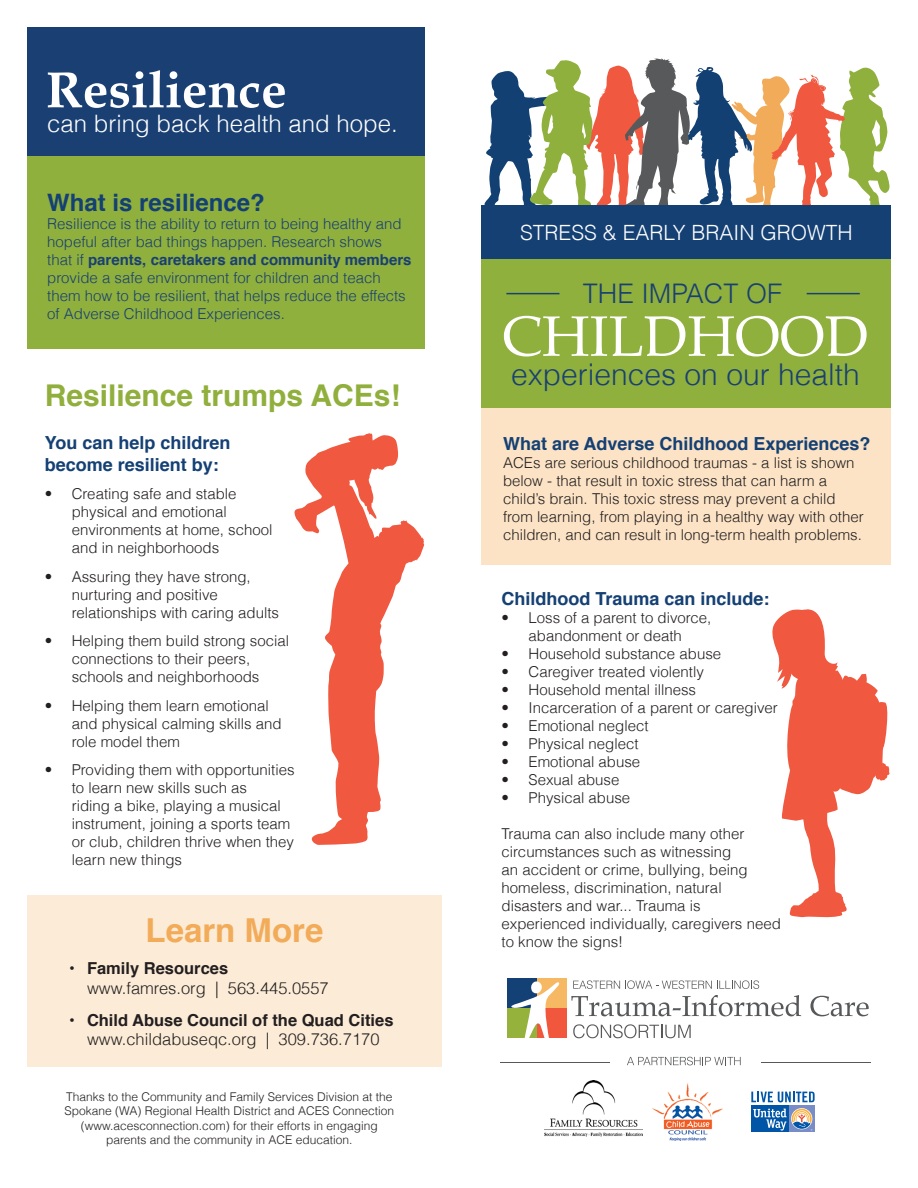
<style>
.page{position:relative;width:918px;height:1188px;background:#fff}
.page>*{position:absolute;margin:0;border:0;box-sizing:border-box;transform-origin:0 0}
.t1{font:57px "Book Antiqua";color:#fff}
.t2{font:700 51px "Book Antiqua";color:#fff}
.t3{font:700 33px "Helvetica";color:#f2ab59}
.t4{font:300 30px "Helvetica";color:#1a4073}
.t5{font:700 30px "Helvetica";color:#90af3c}
.t6{font:300 27px "Helvetica";color:#1a4073}
.t7{font:300 24px "Helvetica";color:#fff}
.t8{font:700 24px "Helvetica";color:#144074}
.t9{font:300 21px "Helvetica";color:#fff}
.t10{font:700 18px/21.6px "Helvetica";color:#144074}
.t11{font:700 16.5px/19.8px "Helvetica";color:#231f20;text-align:center}
.t12{font:300 16.5px/19.8px "Helvetica";color:#231f20}
.t13{font:300 15px/18px "Helvetica";color:#231f20}
.t14{font:300 15px/18px "Helvetica";color:#1a4073}
.t15{font:300 12px/14.4px "Helvetica";color:#231f20;text-align:center}
.s1{font-weight:700}
.s2{font-weight:300}
</style>
<div class="page">
<svg style="left:484px;top:59px;width:406px;height:146px"></svg>
<div style="left:482px;top:256px;width:409px;height:157px;background:#8fb03d"></div>
<div style="left:482px;top:408px;width:409px;height:157px;background:#fce3c5"></div>
<div style="left:482px;top:205px;width:409px;height:54px;background:#144074"></div>
<img style="left:545px;top:1081px;width:97px;height:55px">
<img style="left:652px;top:1083px;width:71px;height:58px">
<svg style="left:627px;top:1057px;width:114px;height:8px"></svg>
<div style="left:507px;top:978px;width:30px;height:29px;background:#134175"></div>
<div style="left:537px;top:978px;width:30px;height:29px;background:#f7b864"></div>
<div style="left:507px;top:1008px;width:30px;height:30px;background:#94b23c"></div>
<div style="left:537px;top:1008px;width:30px;height:30px;background:#f0573d"></div>
<svg style="left:511px;top:981px;width:48px;height:57px"></svg>
<svg style="left:571px;top:995px;width:230px;height:21px"></svg>
<svg style="left:810px;top:996px;width:59px;height:20px"></svg>
<svg style="left:573px;top:980px;width:186px;height:9px"></svg>
<svg style="left:573px;top:1024px;width:118px;height:14px"></svg>
<hr style="left:500px;top:1062px;width:110px;height:1px;background:#57585a">
<hr style="left:761px;top:1062px;width:110px;height:1px;background:#57585a">
<svg style="left:751px;top:1091px;width:64px;height:15px"></svg>
<svg style="left:751px;top:1092px;width:64px;height:10px"></svg>
<svg style="left:789px;top:1106px;width:26px;height:26px"></svg>
<div style="left:751px;top:1106px;width:38px;height:26px;background:#0155a7"></div>
<svg style="left:753px;top:1109px;width:59px;height:22px"></svg>
<hr style="left:506px;top:293px;width:54px;height:1px;background:#1a4073">
<hr style="left:807px;top:293px;width:53px;height:1px;background:#1a4073">
<svg style="left:772px;top:609px;width:118px;height:308px"></svg>
<div style="left:27px;top:156px;width:397px;height:193px;background:#8fb03d"></div>
<div style="left:27px;top:27px;width:397px;height:129px;background:#1a4073"></div>
<div style="left:27px;top:896px;width:415px;height:171px;background:#fcecd7"></div>
<svg style="left:295px;top:433px;width:129px;height:412px"></svg>
<p class="t2" style="left:46px;top:55px;width:242px">Resilience</p>
<p class="t7" style="left:47px;top:108px;width:352px">can bring back health and hope.</p>
<p class="t8" style="left:47px;top:183px;width:219px">What is resilience?</p>
<p class="t14" style="left:47px;top:214px;width:366px">Resilience is the ability to return to being healthy and hopeful after bad things happen. Research shows<br>that if <span class="s1">parents, caretakers and community members </span>provide a safe environment for children and teach them how to be resilient, that helps reduce the effects of Adverse Childhood Experiences.</p>
<p class="t5" style="left:45px;top:371px;width:357px">Resilience trumps ACEs!</p>
<p class="t10" style="left:45px;top:432px;width:187px">You can help children become resilient by:</p>
<p class="t13" style="left:72px;top:485px;width:202px;text-indent:-27px">• Creating safe and stable physical and emotional environments at home, school and in neighborhoods</p>
<p class="t13" style="left:72px;top:567px;width:209px;text-indent:-27px">• Assuring they have strong, nurturing and positive relationships with caring adults</p>
<p class="t13" style="left:72px;top:632px;width:219px;text-indent:-27px">• Helping them build strong social connections to their peers, schools and neighborhoods</p>
<p class="t13" style="left:72px;top:696px;width:212px;text-indent:-27px">• Helping them learn emotional and physical calming skills and role model them</p>
<p class="t13" style="left:72px;top:761px;width:224px;text-indent:-27px">• Providing them with opportunities to learn new skills such as<br>riding a bike, playing a musical instrument, joining a sports team or club, children thrive when they learn new things</p>
<p class="t3" style="left:146px;top:904px;width:179px">Learn More</p>
<p class="t12" style="left:87px;top:958px;width:243px;text-indent:-18px"><span class="s1">• Family Resources </span>www.famres.org | 563.445.0557</p>
<p class="t11" style="left:69px;top:1010px;width:326px">• Child Abuse Council of the Quad Cities <span class="s2">www.childabuseqc.org | 309.736.7170</span></p>
<p class="t15" style="left:64px;top:1089px;width:331px">Thanks to the Community and Family Services Division at the Spokane (WA) Regional Health District and ACES Connection (www.acesconnection.com) for their efforts in engaging parents and the community in ACE education.</p>
<p class="t9" style="left:520px;top:219px;width:334px">STRESS &amp; EARLY BRAIN GROWTH</p>
<p class="t6" style="left:583px;top:277px;width:201px">THE IMPACT OF</p>
<p class="t1" style="left:502px;top:297px;width:369px">CHILDHOOD</p>
<p class="t4" style="left:511px;top:356px;width:350px">experiences on our health</p>
<p class="t10" style="left:503px;top:433px;width:369px">What are Adverse Childhood Experiences?</p>
<p class="t13" style="left:503px;top:454px;width:362px">ACEs are serious childhood traumas - a list is shown below - that result in toxic stress that can harm a child’s brain. This toxic stress may prevent a child from learning, from playing in a healthy way with other children, and can result in long-term health problems.</p>
<p class="t10" style="left:502px;top:588px;width:270px">Childhood Trauma can include:</p>
<p class="t13" style="left:502px;top:608px;width:211px;text-align:center">• Loss of a parent to divorce, abandonment or death</p>
<p class="t13" style="left:502px;top:644px;width:221px">• Household substance abuse</p>
<p class="t13" style="left:502px;top:662px;width:204px">• Caregiver treated violently</p>
<p class="t13" style="left:502px;top:680px;width:196px">• Household mental illness</p>
<p class="t13" style="left:502px;top:698px;width:278px">• Incarceration of a parent or caregiver</p>
<p class="t13" style="left:502px;top:716px;width:149px">• Emotional neglect</p>
<p class="t13" style="left:502px;top:734px;width:139px">• Physical neglect</p>
<p class="t13" style="left:502px;top:752px;width:140px">• Emotional abuse</p>
<p class="t13" style="left:502px;top:770px;width:119px">• Sexual abuse</p>
<p class="t13" style="left:502px;top:788px;width:130px">• Physical abuse</p>
<p class="t13" style="left:502px;top:824px;width:281px">Trauma can also include many other circumstances such as witnessing<br>an accident or crime, bullying, being homeless, discrimination, natural disasters and war... Trauma is experienced individually, caregivers need to know the signs!</p>
</div>
